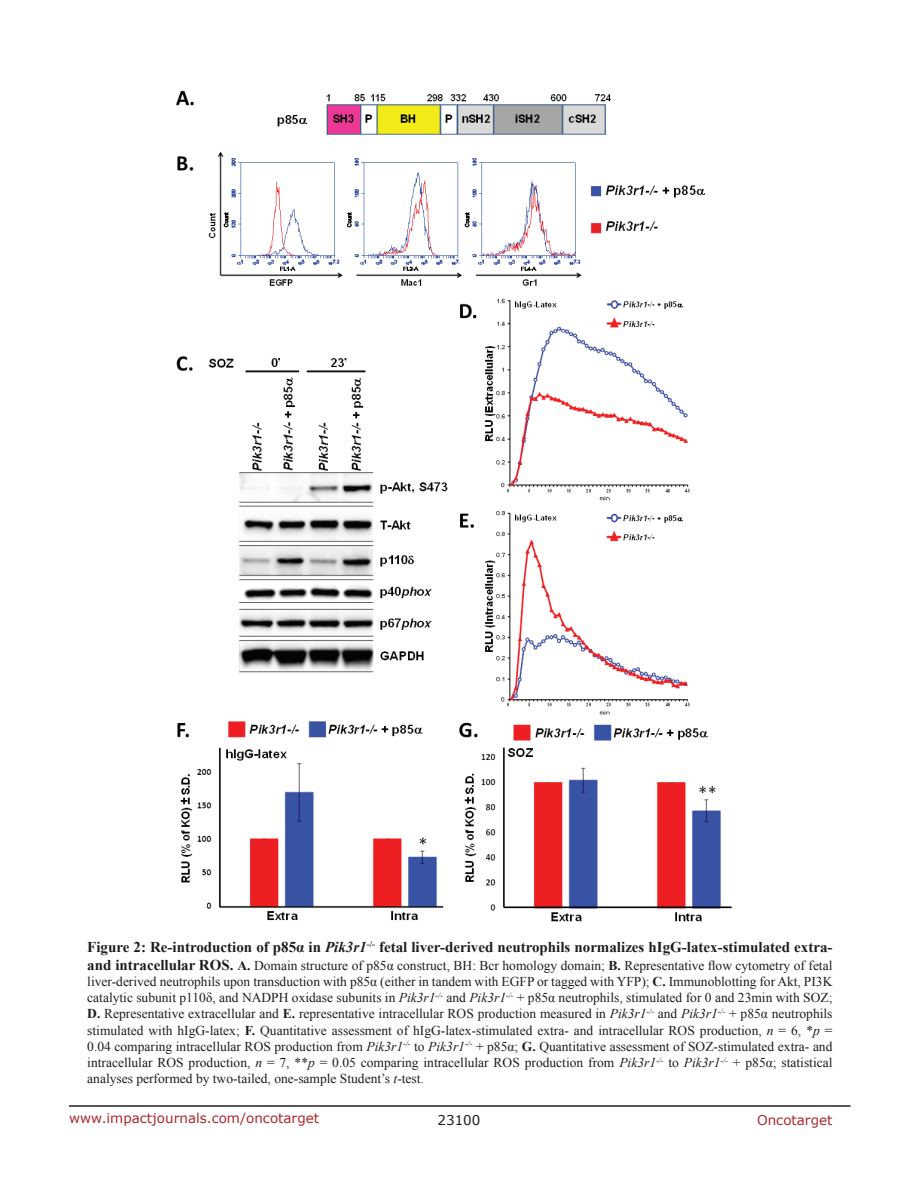
<style>
.page{position:relative;width:918px;height:1188px;background:#fff}
.page>*{position:absolute;margin:0;border:0;box-sizing:border-box;transform-origin:0 0}
.t1{font:700 15px "Times New Roman";color:#201d20}
.t2{font:13.5px/16.2px "Times New Roman";color:#201d20;text-align:justify}
.t3{font:13.5px "Verdana";color:#ac2830}
.t4{font:13.5px "Verdana";color:#201d20}
.s1{font-style:italic}
.s2{font-weight:700;font-size:15px}
.s3{font-weight:700}
</style>
<div class="page">
<hr style="left:69px;top:1105px;width:781px;height:2px;background:#231f20">
<img style="left:176px;top:90px;width:556px;height:832px">
<p class="t1" style="left:87px;top:936px;width:747px">Figure 2: Re-introduction of p85α in <span class="s1">Pik3r1</span><sup>-/-</sup> fetal liver-derived neutrophils normalizes hIgG-latex-stimulated extra-</p>
<p class="t2" style="left:87px;top:957px;width:747px"><span class="s2">and intracellular ROS.</span> <span class="s3">A.</span> Domain structure of p85α construct, BH: Bcr homology domain; <span class="s3">B.</span> Representative flow cytometry of fetal liver-derived neutrophils upon transduction with p85α (either in tandem with EGFP or tagged with YFP); <span class="s3">C.</span> Immunoblotting for Akt, PI3K catalytic subunit p110δ, and NADPH oxidase subunits in <span class="s1">Pik3r1</span><sup>-/-</sup> and <span class="s1">Pik3r1</span><sup>-/-</sup> + p85α neutrophils, stimulated for 0 and 23min with SOZ; <span class="s3">D.</span> Representative extracellular and <span class="s3">E.</span> representative intracellular ROS production measured in <span class="s1">Pik3r1</span><sup>-/-</sup> and <span class="s1">Pik3r1</span><sup>-/-</sup> + p85α neutrophils stimulated with hIgG-latex; <span class="s3">F.</span> Quantitative assessment of hIgG-latex-stimulated extra- and intracellular ROS production, <span class="s1">n</span> = 6, *<span class="s1">p</span> = 0.04 comparing intracellular ROS production from <span class="s1">Pik3r1</span><sup>-/-</sup> to <span class="s1">Pik3r1</span><sup>-/-</sup> + p85α; <span class="s3">G.</span> Quantitative assessment of SOZ-stimulated extra- and intracellular ROS production, <span class="s1">n</span> = 7, **<span class="s1">p</span> = 0.05 comparing intracellular ROS production from <span class="s1">Pik3r1</span><sup>-/-</sup> to <span class="s1">Pik3r1</span><sup>-/-</sup> + p85α; statistical analyses performed by two-tailed, one-sample Student’s <span class="s1">t</span>-test.</p>
<p class="t3" style="left:69px;top:1109px;width:252px">www.impactjournals.com/oncotarget</p>
<p class="t4" style="left:438px;top:1111px;width:44px">23100</p>
<p class="t3" style="left:757px;top:1111px;width:77px">Oncotarget</p>
</div>
